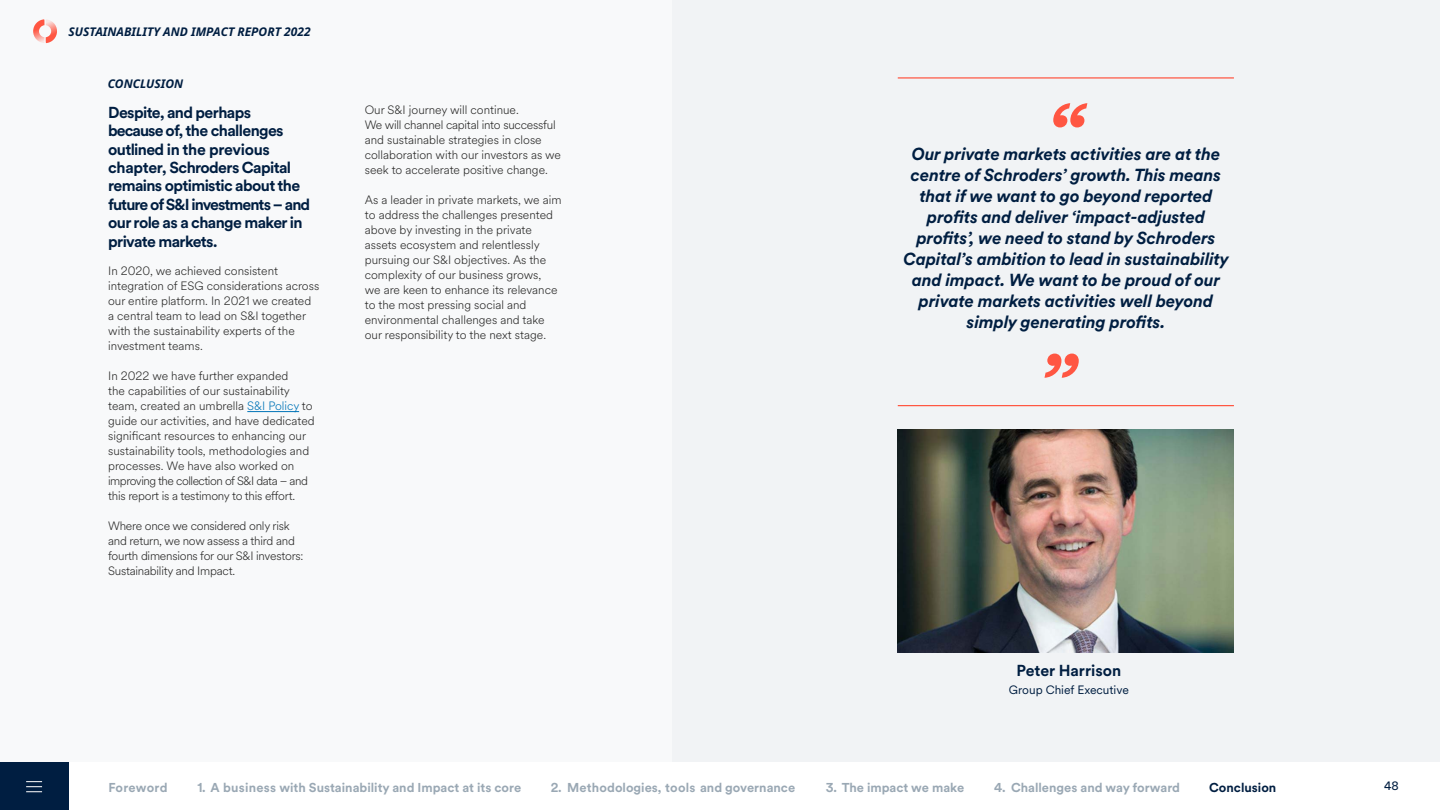
<style>
.page{position:relative;width:1440px;height:810px;background:#f8f9fa}
.page>*{position:absolute;margin:0;border:0;box-sizing:border-box;transform-origin:0 0}
.t1{font:italic 700 86.1px "Schroders Circular";color:#ff5642}
.t2{font:italic 700 17.25px/21px "Schroders Circular";letter-spacing:-.01em;color:#001e41;text-align:center}
.t3{font:700 15.75px/18.4px "Schroders Circular";letter-spacing:-.04em;color:#001e41}
.t4{font:700 15.75px "Schroders Circular";color:#001e41}
.t5{font:700 12.75px "Schroders Circular";color:#9aa8b4}
.t6{font:700 12.75px "Schroders Circular";color:#001e41}
.t7{font:300 12px/15px "Schroders Circular";color:#2b2b2a}
.t8{font:300 12px/15px "Schroders Circular";letter-spacing:-.02em;color:#2b2b2a}
.t9{font:italic 700 12px "Noto Sans";color:#001e41}
.t10{font:12px "Schroders Circular";color:#001e41}
.t11{font:12px "Schroders Circular";color:#001e41}
.s1{color:#0074b7}
</style>
<div class="page">
<div style="left:672px;top:0;width:768px;height:810px;background:#f1f3f5"></div>
<hr style="left:247px;top:411px;width:52px;height:1px;background:#0074b7">
<hr style="left:898px;top:77px;width:336px;height:2px;background:#ff5642">
<hr style="left:898px;top:405px;width:336px;height:1px;background:#ff5642">
<img style="left:898px;top:429px;width:336px;height:224px">
<div style="left:68px;top:763px;width:1372px;height:47px;background:#fff"></div>
<div style="left:0;top:763px;width:68px;height:47px;background:#001e41"></div>
<svg style="left:26px;top:781px;width:16px;height:11px"></svg>
<svg style="left:33px;top:19px;width:24px;height:24px"></svg>
<p class="t9" style="left:68px;top:23px;width:244px">SUSTAINABILITY AND IMPACT REPORT 2022</p>
<p class="t9" style="left:108px;top:75px;width:77px">CONCLUSION</p>
<h3 class="t3" style="left:108px;top:103px;width:204px">Despite, and perhaps because of, the challenges outlined in the previous chapter, Schroders Capital remains optimistic about the future of S&amp;I investments – and our role as a change maker in private markets.</h3>
<p class="t7" style="left:108px;top:263px;width:213px">In 2020, we achieved consistent integration of ESG considerations across our entire platform. In 2021 we created a central team to lead on S&amp;I together with the sustainability experts of the investment teams.</p>
<p class="t7" style="left:108px;top:368px;width:208px">In 2022 we have further expanded<br>the capabilities of our sustainability team, created an umbrella <span class="s1">S&amp;I Policy</span> to guide our activities, and have dedicated significant resources to enhancing our sustainability tools, methodologies and processes. We have also worked on improving the collection of S&amp;I data – and this report is a testimony to this effort.</p>
<p class="t8" style="left:108px;top:518px;width:197px">Where once we considered only risk and return, we now assess a third and fourth dimensions for our S&amp;I investors:<br>Sustainability and Impact.</p>
<p class="t7" style="left:365px;top:102px;width:198px">Our S&amp;I journey will continue.<br>We will channel capital into successful and sustainable strategies in close collaboration with our investors as we seek to accelerate positive change.</p>
<p class="t7" style="left:365px;top:192px;width:198px">As a leader in private markets, we aim to address the challenges presented above by investing in the private assets ecosystem and relentlessly pursuing our S&amp;I objectives. As the complexity of our business grows,<br>we are keen to enhance its relevance to the most pressing social and environmental challenges and take our responsibility to the next stage.</p>
<h1 class="t1" style="left:1046px;top:75px;width:41px">“</h1>
<p class="t2" style="left:903px;top:143px;width:327px">Our private markets activities are at the centre of Schroders’ growth. This means that if we want to go beyond reported profits and deliver ‘impact-adjusted profits’, we need to stand by Schroders Capital’s ambition to lead in sustainability and impact. We want to be proud of our private markets activities well beyond simply generating profits.</p>
<h1 class="t1" style="left:1037px;top:326px;width:41px">”</h1>
<h3 class="t4" style="left:1017px;top:660px;width:106px">Peter Harrison</h3>
<p class="t10" style="left:1009px;top:682px;width:121px">Group Chief Executive</p>
<p class="t5" style="left:108px;top:779px;width:61px">Foreword</p>
<p class="t5" style="left:197px;top:779px;width:325px">1. A business with Sustainability and Impact at its core</p>
<p class="t5" style="left:551px;top:779px;width:246px">2. Methodologies, tools and governance</p>
<p class="t5" style="left:826px;top:779px;width:140px">3. The impact we make</p>
<p class="t5" style="left:994px;top:779px;width:187px">4. Challenges and way forward</p>
<p class="t6" style="left:1209px;top:779px;width:69px">Conclusion</p>
<p class="t11" style="left:1384px;top:778px;width:16px">48</p>
</div>
